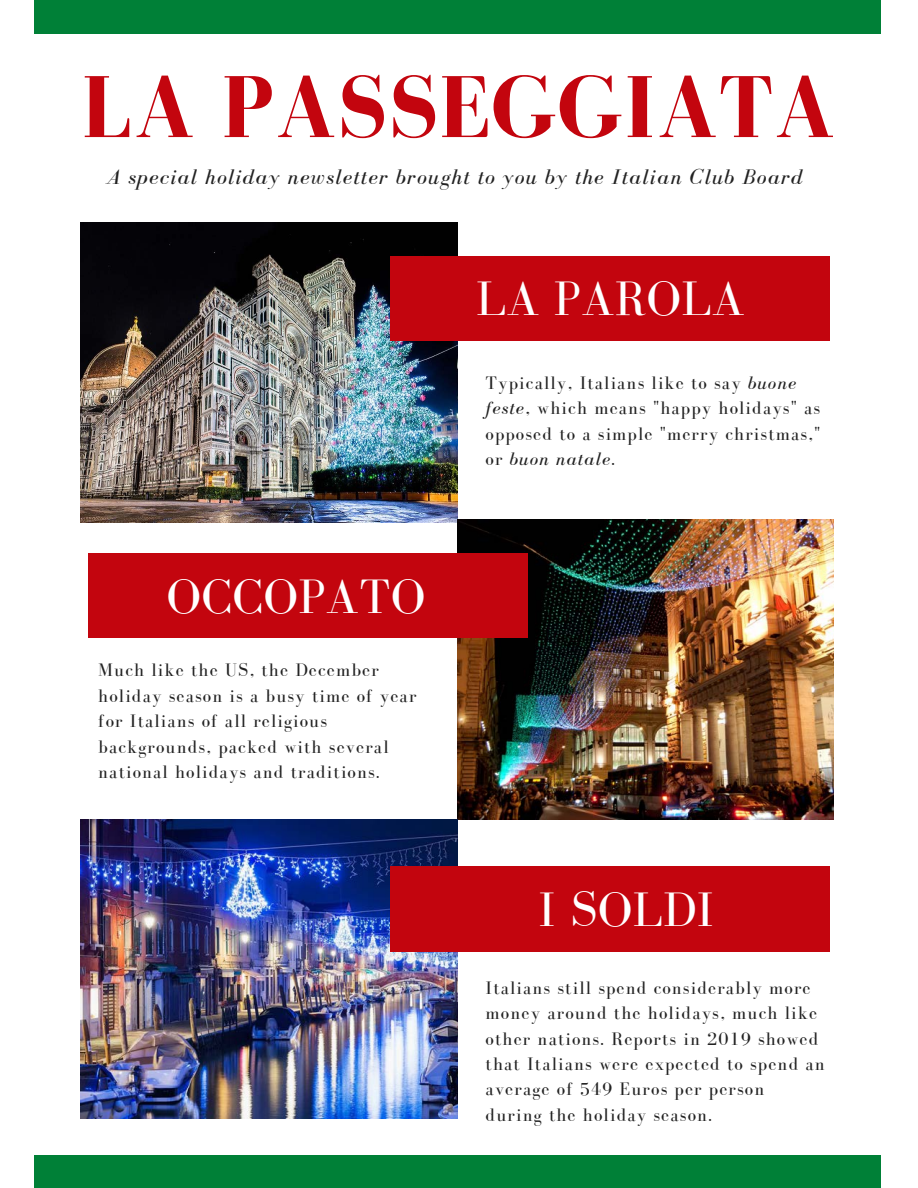
<style>
.page{position:relative;width:918px;height:1188px;background:#fff}
.page>*{position:absolute;margin:0;border:0;box-sizing:border-box;transform-origin:0 0}
.t1{font:700 90.3px "Bodoni FLF";letter-spacing:.01em;color:#c3050e}
.t2{font:49.8px "Bodoni FLF";letter-spacing:.01em;color:#fff}
.t3{font:italic 21.75px "Bodoni FLF";letter-spacing:.06em;color:#222}
.t4{font:18.6px/25.3px "Bodoni FLF";letter-spacing:.06em;color:#222}
.s1{font-style:italic}
</style>
<div class="page">
<div style="left:35px;top:1156px;width:846px;height:32px;background:#008037"></div>
<div style="left:35px;top:0;width:846px;height:34px;background:#008037"></div>
<img style="left:80px;top:223px;width:377px;height:299px">
<img style="left:457px;top:520px;width:377px;height:299px">
<img style="left:80px;top:819px;width:377px;height:299px">
<div style="left:390px;top:256px;width:440px;height:84px;background:#c3050e"></div>
<div style="left:88px;top:554px;width:440px;height:84px;background:#c3050e"></div>
<div style="left:390px;top:867px;width:440px;height:84px;background:#c3050e"></div>
<p class="t1" style="left:81px;top:58px;width:755px">LA PASSEGGIATA</p>
<p class="t3" style="left:106px;top:165px;width:698px">A special holiday newsletter brought to you by the Italian Club Board</p>
<p class="t2" style="left:476px;top:271px;width:270px">LA PAROLA</p>
<p class="t2" style="left:167px;top:570px;width:260px">OCCOPATO</p>
<p class="t4" style="left:98px;top:657px;width:320px">Much like the US, the December holiday season is a busy time of year for Italians of all religious backgrounds, packed with several national holidays and traditions.</p>
<p class="t4" style="left:486px;top:370px;width:336px">Typically, Italians like to say <span class="s1">buone feste</span>, which means "happy holidays" as opposed to a simple "merry christmas," or <span class="s1">buon natale</span>.</p>
<p class="t2" style="left:538px;top:883px;width:177px">I SOLDI</p>
<p class="t4" style="left:486px;top:975px;width:341px">Italians still spend considerably more money around the holidays, much like other nations. Reports in 2019 showed that Italians were expected to spend an average of 549 Euros per person during the holiday season.</p>
</div>
